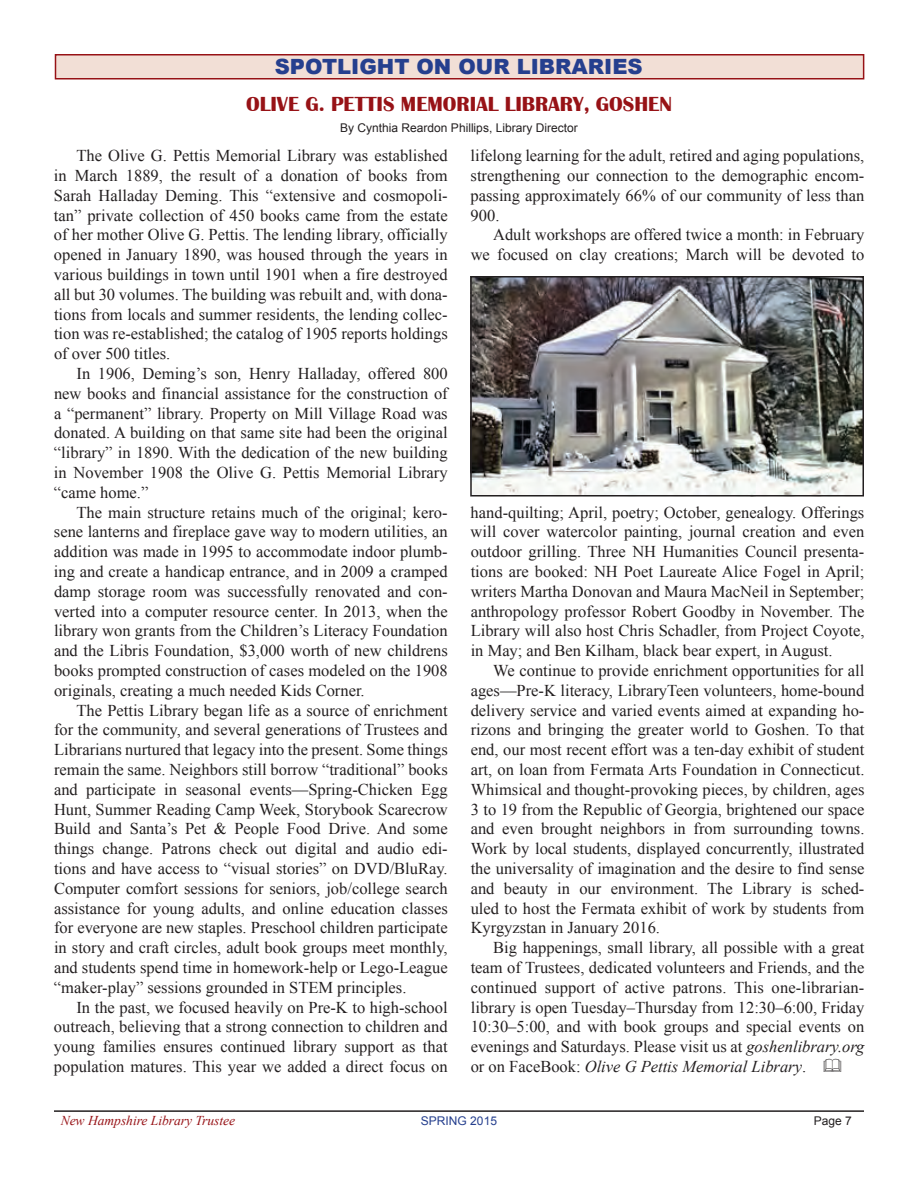
<style>
.page{position:relative;width:918px;height:1188px;background:#fff}
.page>*{position:absolute;margin:0;border:0;box-sizing:border-box;transform-origin:0 0}
.t1{font:700 21px "Britannic";color:#971216}
.t2{font:900 21px "Arial";color:#253f8e}
.t3{font:16.5px/19.8px "Times New Roman";color:#231f20;text-align:justify}
.t4{font:italic 13.5px "Times New Roman";color:#971216}
.t5{font:12px "Arial";color:#231f20}
.t6{font:12px "Arial";color:#253f8e}
.s1{font-style:italic}
</style>
<div class="page">
<hr style="left:54px;top:1110px;width:810px;height:2px;background:#231f20">
<div style="left:55px;top:54px;width:809px;height:26px;background:#f2dfd6;border:2px solid #971216"></div>
<img style="left:473px;top:279px;width:388px;height:214px">
<div style="left:470px;top:276px;width:394px;height:220px;border:2px solid #231f20"></div>
<p class="t2" style="left:275px;top:52px;width:370px">SPOTLIGHT ON OUR LIBRARIES</p>
<p class="t1" style="left:246px;top:92px;width:427px">OLIVE G. PETTIS MEMORIAL LIBRARY, GOSH EN</p>
<p class="t5" style="left:340px;top:120px;width:239px">By Cynthia Reardon Phillips, Library Director</p>
<p class="t3" style="left:471px;top:146px;width:395px">lifelong learning for the adult, retired and aging populations, strengthening our connection to the demographic encom&shy;passing approximately 66% of our community of less than 900.</p>
<p class="t3" style="left:471px;top:225px;width:395px;text-align:right">Adult workshops are offered twice a month: in February we focused on clay creations; March will be devoted to</p>
<p class="t3" style="left:54px;top:146px;width:395px;text-indent:23px">The Olive G. Pettis Memorial Library was established in March 1889, the result of a donation of books from Sarah Halladay Deming. This “extensive and cosmopoli&shy;tan” private collection of 450 books came from the estate of her mother Olive G. Pettis. The lending library, officially opened in January 1890, was housed through the years in various buildings in town until 1901 when a fire destroyed all but 30 volumes. The building was rebuilt and, with dona&shy;tions from locals and summer residents, the lending collec&shy;tion was re-established; the catalog of 1905 reports holdings of over 500 titles.</p>
<p class="t3" style="left:54px;top:363px;width:395px;text-indent:23px">In 1906, Deming’s son, Henry Halladay, offered 800 new books and financial assistance for the construction of a “permanent” library. Property on Mill Village Road was donated. A building on that same site had been the original “library” in 1890. With the dedication of the new building in November 1908 the Olive G. Pettis Memorial Library “came home.”</p>
<p class="t3" style="left:54px;top:502px;width:395px;text-indent:23px">The main structure retains much of the original; kero&shy;sene lanterns and fireplace gave way to modern utilities, an addition was made in 1995 to accommodate indoor plumb&shy;ing and create a handicap entrance, and in 2009 a cramped damp storage room was successfully renovated and con&shy;verted into a computer resource center. In 2013, when the library won grants from the Children’s Literacy Foundation and the Libris Foundation, $3,000 worth of new childrens books prompted construction of cases modeled on the 1908 originals, creating a much needed Kids Corner.</p>
<p class="t3" style="left:54px;top:700px;width:395px;text-indent:23px">The Pettis Library began life as a source of enrichment for the community, and several generations of Trustees and Librarians nurtured that legacy into the present. Some things remain the same. Neighbors still borrow “traditional” books and participate in seasonal events—Spring-Chicken Egg Hunt, Summer Reading Camp Week, Storybook Scarecrow Build and Santa’s Pet &amp; People Food Drive. And some things change. Patrons check out digital and audio edi&shy;tions and have access to “visual stories” on DVD/BluRay.<br>Computer comfort sessions for seniors, job/college search assistance for young adults, and online education classes for everyone are new staples. Preschool children participate in story and craft circles, adult book groups meet monthly, and students spend time in homework-help or Lego-League “maker-play” sessions grounded in STEM principles.</p>
<p class="t3" style="left:54px;top:997px;width:395px;text-indent:23px">In the past, we focused heavily on Pre-K to high-school outreach, believing that a strong connection to children and young families ensures continued library support as that population matures. This year we added a direct focus on</p>
<p class="t3" style="left:471px;top:502px;width:395px">hand-quilting; April, poetry; October, genealogy. Offerings will cover watercolor painting, journal creation and even outdoor grilling. Three NH Humanities Council presenta&shy;tions are booked: NH Poet Laureate Alice Fogel in April; writers Martha Donovan and Maura MacNeil in September; anthropology professor Robert Goodby in November. The Library will also host Chris Schadler, from Project Coyote, in May; and Ben Kilham, black bear expert, in August.</p>
<p class="t3" style="left:471px;top:660px;width:395px;text-indent:23px">We continue to provide enrichment opportunities for all ages—Pre-K literacy, LibraryTeen volunteers, home-bound delivery service and varied events aimed at expanding ho&shy;rizons and bringing the greater world to Goshen. To that end, our most recent effort was a ten-day exhibit of student art, on loan from Fermata Arts Foundation in Connecticut.<br>Whimsical and thought-provoking pieces, by children, ages 3 to 19 from the Republic of Georgia, brightened our space and even brought neighbors in from surrounding towns.<br>Work by local students, displayed concurrently, illustrated the universality of imagination and the desire to find sense and beauty in our environment. The Library is sched&shy;uled to host the Fermata exhibit of work by students from Kyrgyzstan in January 2016.</p>
<p class="t3" style="left:471px;top:938px;width:395px;text-indent:23px">Big happenings, small library, all possible with a great team of Trustees, dedicated volunteers and Friends, and the continued support of active patrons. This one-librarian&shy;library is open Tuesday–Thursday from 12:30–6:00, Friday 10:30–5:00, and with book groups and special events on evenings and Saturdays. Please visit us at <span class="s1">goshenlibrary.org </span>or on FaceBook: <span class="s1">Olive G Pettis Memorial Library</span>.</p>
<p class="t4" style="left:61px;top:1112px;width:176px">New Hampshire Library Trustee</p>
<p class="t6" style="left:421px;top:1113px;width:78px">SPRING 2015</p>
<p class="t5" style="left:814px;top:1113px;width:40px">Page 7</p>
</div>
